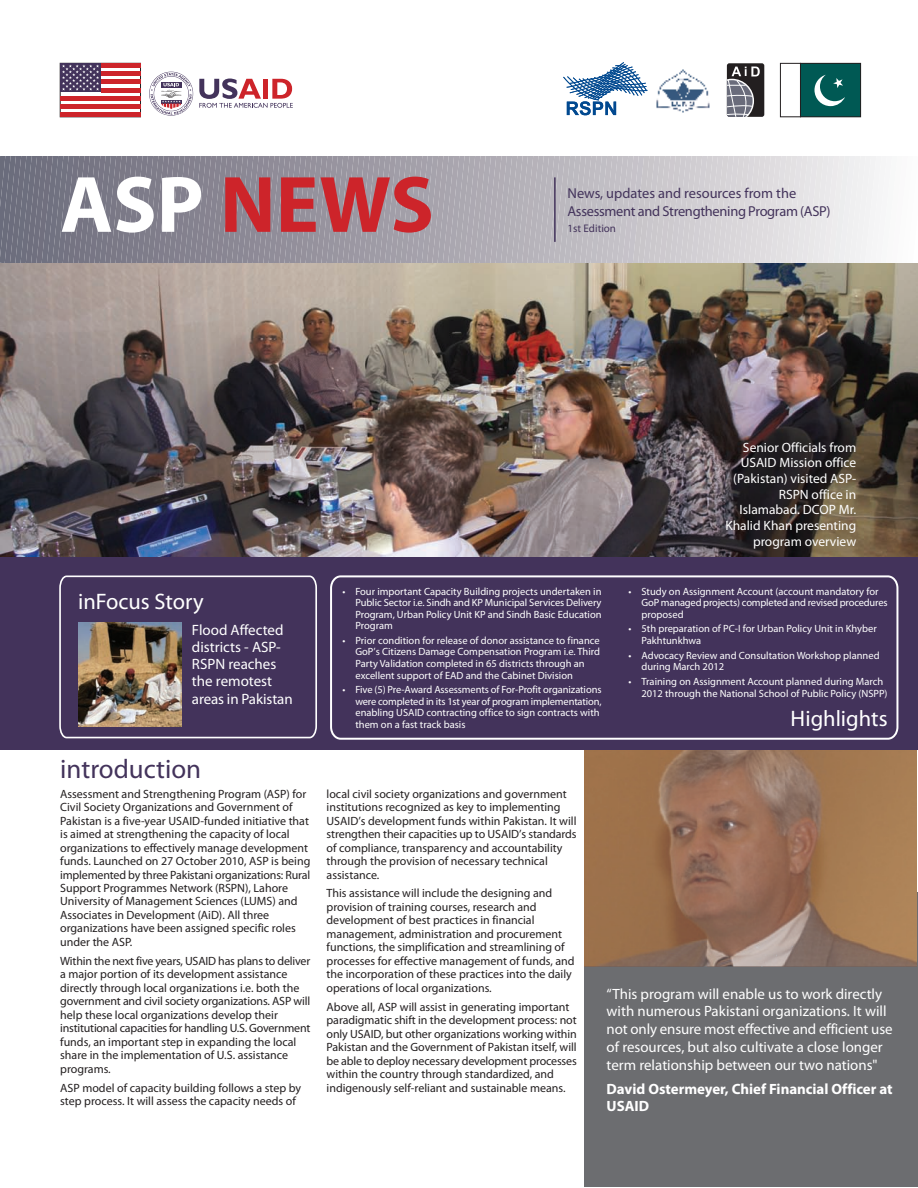
<style>
.page{position:relative;width:918px;height:1188px;background:#fff}
.page>*{position:absolute;margin:0;border:0;box-sizing:border-box;transform-origin:0 0}
.t1{font:700 80.7px "Myriad Pro";color:#cd242a}
.t2{font:27px "Myriad Pro";color:#43335b}
.t3{font:22.5px "Myriad Pro";color:#fff}
.t4{font:15px/17.2px "Myriad Pro";color:#fff}
.t5{font:14.85px/17.9px "Myriad Pro";color:#fff}
.t6{font:700 14.85px/17.4px "Myriad Pro";color:#fff}
.t7{font:14.4px/17.4px "Myriad Pro";letter-spacing:-.02em;color:#43335b}
.t8{font:13.5px/15.6px "Myriad Pro";color:#fff;text-align:right}
.t9{font:12px/13.5px "Myriad Pro";color:#231f20}
.t10{font:10.95px "Myriad Pro";color:#43335b}
.t11{font:10.5px/11.6px "Myriad Pro";color:#fff}
.s1{color:#fff}
</style>
<div class="page">
<div style="left:585px;top:892px;width:333px;height:295px;background:#6c6d70"></div>
<img style="left:585px;top:749px;width:332px;height:217px">
<svg style="left:0;top:156px;width:881px;height:107px;background:#acaab2"></svg>
<div style="left:0;top:555px;width:918px;height:194px;background:#43335b"></div>
<svg style="left:59px;top:575px;width:258px;height:164px"></svg>
<img style="left:0;top:264px;width:917px;height:293px">
<img style="left:78px;top:623px;width:103px;height:103px">
<svg style="left:330px;top:575px;width:569px;height:165px"></svg>
<hr style="left:554px;top:177px;width:2px;height:65px;background:#43335b">
<div style="left:780px;top:63px;width:21px;height:54px;border:1px solid #231f20"></div>
<div style="left:801px;top:63px;width:60px;height:54px;background:#005954"></div>
<div style="left:800px;top:63px;width:61px;height:54px;border:1px solid #231f20"></div>
<svg style="left:815px;top:75px;width:30px;height:31px"></svg>
<svg style="left:563px;top:62px;width:84px;height:53px"></svg>
<svg style="left:62px;top:67px;width:77px;height:46px"></svg>
<hr style="left:101px;top:63px;width:40px;height:4px;background:#cd242a">
<hr style="left:101px;top:72px;width:40px;height:4px;background:#cd242a">
<hr style="left:101px;top:80px;width:40px;height:4px;background:#cd242a">
<hr style="left:101px;top:88px;width:40px;height:4px;background:#cd242a">
<hr style="left:60px;top:96px;width:81px;height:4px;background:#cd242a">
<div style="left:60px;top:104px;width:81px;height:5px;background:#cd242a"></div>
<hr style="left:60px;top:113px;width:81px;height:4px;background:#cd242a">
<div style="left:60px;top:63px;width:41px;height:29px;background:#43335b"></div>
<svg style="left:62px;top:65px;width:37px;height:26px"></svg>
<svg style="left:149px;top:72px;width:44px;height:44px"></svg>
<svg style="left:150px;top:72px;width:43px;height:43px"></svg>
<svg style="left:150px;top:73px;width:42px;height:42px"></svg>
<svg style="left:199px;top:79px;width:94px;height:29px"></svg>
<div style="left:727px;top:63px;width:37px;height:54px;background:#231f20;border-radius:2px"></div>
<svg style="left:727px;top:67px;width:33px;height:50px"></svg>
<img style="left:656px;top:69px;width:54px;height:44px">
<h1 class="t1" style="left:60px;top:174px;width:375px"><span class="s1">ASP</span> NEWS</h1>
<p class="t7" style="left:568px;top:186px;width:265px">News, updates and resources from the<br>Assessment and Strengthening Program (ASP)</p>
<p class="t10" style="left:568px;top:224px;width:50px">1st Edition</p>
<h3 class="t3" style="left:78px;top:593px;width:127px">inFocus Story</h3>
<p class="t4" style="left:192px;top:622px;width:102px">Flood Affected districts - ASP-<br>RSPN reaches the remotest areas in Pakistan</p>
<h2 class="t2" style="left:60px;top:759px;width:143px">introduction</h2>
<p class="t9" style="left:60px;top:788px;width:252px">Assessment and Strengthening Program (ASP) for Civil Society Organizations and Government of Pakistan is a five-year USAID-funded initiative that is aimed at strengthening the capacity of local organizations to effectively manage development funds. Launched on 27 October 2010, ASP is being implemented by three Pakistani organizations: Rural Support Programmes Network (RSPN), Lahore University of Management Sciences (LUMS) and Associates in Development (AiD). All three organizations have been assigned specific roles under the ASP.</p>
<p class="t9" style="left:60px;top:955px;width:252px">Within the next five years, USAID has plans to deliver a major portion of its development assistance directly through local organizations i.e. both the government and civil society organizations. ASP will help these local organizations develop their institutional capacities for handling U.S. Government funds, an important step in expanding the local share in the implementation of U.S. assistance programs.</p>
<p class="t9" style="left:60px;top:1082px;width:243px">ASP model of capacity building follows a step by step process. It will assess the capacity needs of</p>
<p class="t11" style="left:355px;top:586px;width:248px;text-align:justify;text-indent:-13px">• Four important Capacity Building projects undertaken in Public Sector i.e. Sindh and KP Municipal Services Delivery Program, Urban Policy Unit KP and Sindh Basic Education Program</p>
<p class="t11" style="left:355px;top:635px;width:246px;text-indent:-13px">• Prior condition for release of donor assistance to finance GoP’s Citizens Damage Compensation Program i.e. Third Party Validation completed in 65 districts through an excellent support of EAD and the Cabinet Division</p>
<p class="t11" style="left:355px;top:685px;width:248px;text-indent:-13px">• Five (5) Pre-Award Assessments of For-Profit organizations were completed in its 1st year of program implementation, enabling USAID contracting office to sign contracts with them on a fast track basis</p>
<p class="t8" style="left:725px;top:440px;width:132px">Senior Officials from<br>USAID Mission office (Pakistan) visited ASP-<br>RSPN office in<br>Islamabad. DCOP Mr.<br>Khalid Khan presenting program overview</p>
<p class="t11" style="left:641px;top:586px;width:248px;text-indent:-13px">• Study on Assignment Account (account mandatory for<br>GoP managed projects) completed and revised procedures proposed</p>
<p class="t11" style="left:641px;top:624px;width:237px;text-indent:-13px">• 5th preparation of PC-I for Urban Policy Unit in Khyber<br>Pakhtunkhwa</p>
<p class="t11" style="left:641px;top:650px;width:240px;text-indent:-13px">• Advocacy Review and Consultation Workshop planned during March 2012</p>
<p class="t11" style="left:641px;top:676px;width:248px;text-indent:-13px">• Training on Assignment Account planned during March<br>2012 through the National School of Public Policy (NSPP)</p>
<h3 class="t3" style="left:791px;top:710px;width:99px">Highlights</h3>
<p class="t9" style="left:327px;top:788px;width:252px">local civil society organizations and government institutions recognized as key to implementing USAID’s development funds within Pakistan. It will strengthen their capacities up to USAID’s standards of compliance, transparency and accountability through the provision of necessary technical assistance.</p>
<p class="t9" style="left:327px;top:887px;width:250px">This assistance will include the designing and provision of training courses, research and development of best practices in financial management, administration and procurement functions, the simplification and streamlining of processes for effective management of funds, and the incorporation of these practices into the daily operations of local organizations.</p>
<p class="t9" style="left:327px;top:1001px;width:252px">Above all, ASP will assist in generating important paradigmatic shift in the development process: not only USAID, but other organizations working within Pakistan and the Government of Pakistan itself, will be able to deploy necessary development processes within the country through standardized, and indigenously self-reliant and sustainable means.</p>
<p class="t5" style="left:607px;top:986px;width:287px">“This program will enable us to work directly with numerous Pakistani organizations. It will not only ensure most effective and efficient use of resources, but also cultivate a close longer term relationship between our two nations"</p>
<p class="t6" style="left:607px;top:1081px;width:287px">David Ostermeyer, Chief Financial Officer at<br>USAID</p>
</div>
